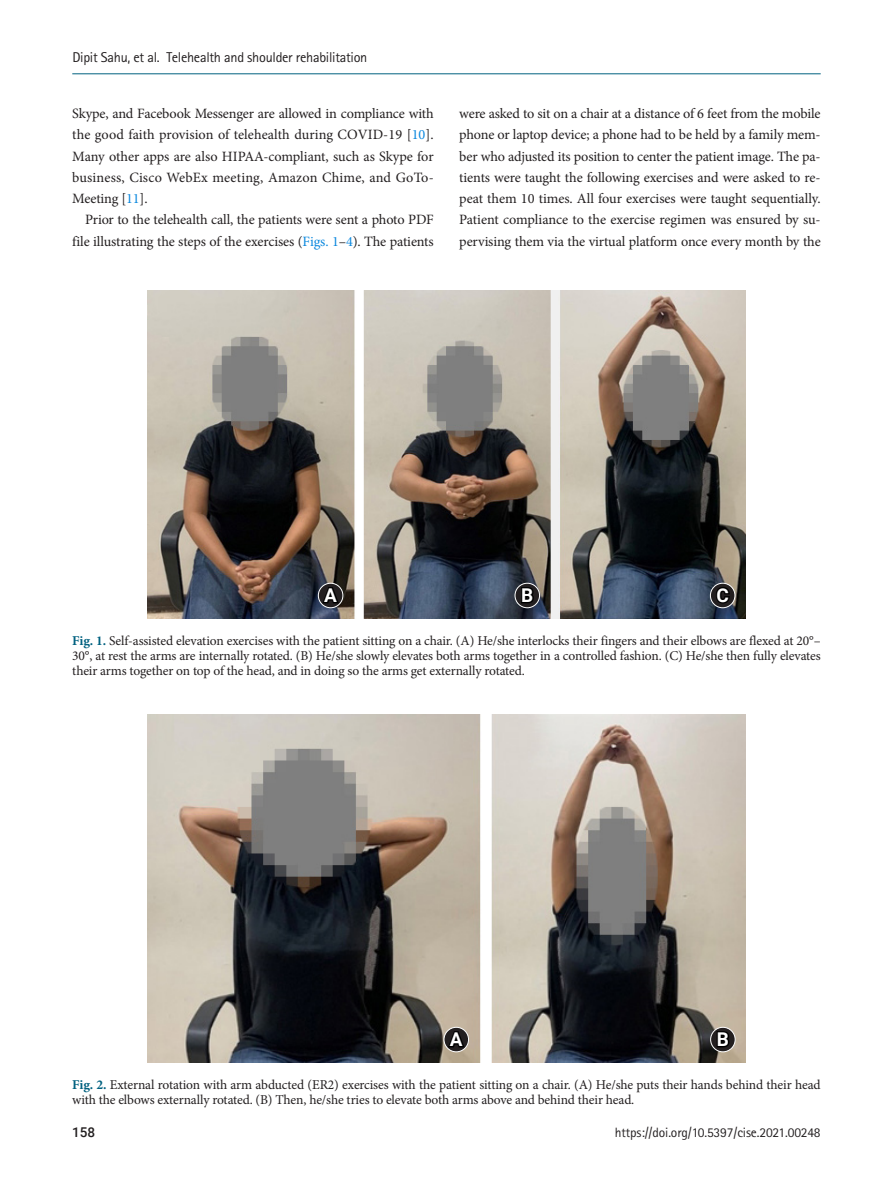
<style>
.page{position:relative;width:893px;height:1191px;background:#fff}
.page>*{position:absolute;margin:0;border:0;box-sizing:border-box;transform-origin:0 0}
.t1{font:700 18.9px "Roboto";color:#fff}
.body{font:14.25px/21.3px "Minion Pro";letter-spacing:-.01em;color:#231f20;text-align:justify}
.t2{font:14.25px "Rotis Sans Serif Std";letter-spacing:-.02em;color:#231f20}
.fig-caption{font:13.5px/15px "Minion Pro";letter-spacing:-.01em;color:#231f20;text-align:justify}
.t3{font:13.5px "Rotis Sans Serif Std";letter-spacing:-.01em;color:#231f20}
.t4{font:500 13.5px "Roboto";color:#231f20}
.s1{color:#0b88de}
.s2{font-weight:700;color:#006180}
</style>
<div class="page">
<img style="left:147px;top:291px;width:599px;height:327px">
<img style="left:147px;top:714px;width:599px;height:348px">
<svg style="left:318px;top:583px;width:25px;height:25px"></svg>
<div style="left:318px;top:583px;width:25px;height:25px;border:1px solid #fff;border-radius:50%"></div>
<svg style="left:320px;top:585px;width:21px;height:20px"></svg>
<svg style="left:515px;top:583px;width:25px;height:25px"></svg>
<div style="left:514px;top:583px;width:26px;height:25px;border:1px solid #fff;border-radius:50%"></div>
<svg style="left:520px;top:585px;width:16px;height:20px"></svg>
<svg style="left:711px;top:1027px;width:24px;height:24px"></svg>
<div style="left:710px;top:1026px;width:26px;height:26px;border:1px solid #fff;border-radius:50%"></div>
<svg style="left:715px;top:1029px;width:16px;height:19px"></svg>
<svg style="left:444px;top:1027px;width:25px;height:24px"></svg>
<div style="left:443px;top:1026px;width:26px;height:26px;border:1px solid #fff;border-radius:50%"></div>
<svg style="left:446px;top:1029px;width:21px;height:20px"></svg>
<svg style="left:710px;top:583px;width:25px;height:25px"></svg>
<div style="left:710px;top:583px;width:25px;height:25px;border:1px solid #fff;border-radius:50%"></div>
<svg style="left:714px;top:585px;width:17px;height:20px"></svg>
<hr style="left:72px;top:73px;width:749px;height:1px;background:#006180">
<p class="t2" style="left:72px;top:49px;width:297px">Dipit Sahu, et al. Telehealth and shoulder rehabilitation</p>
<p class="body" style="left:72px;top:103px;width:363px">Skype, and Facebook Messenger are allowed in compliance with the good faith provision of telehealth during COVID-19 [<span class="s1">10</span>].<br>Many other apps are also HIPAA-compliant, such as Skype for business, Cisco WebEx meeting, Amazon Chime, and GoTo-Meeting [<span class="s1">11</span>].</p>
<p class="body" style="left:72px;top:209px;width:363px;text-align:right">Prior to the telehealth call, the patients were sent a photo PDF file illustrating the steps of the exercises (<span class="s1">Figs. 1</span>–<span class="s1">4</span>). The patients</p>
<p class="body" style="left:459px;top:103px;width:363px">were asked to sit on a chair at a distance of 6 feet from the mobile phone or laptop device; a phone had to be held by a family mem&shy;ber who adjusted its position to center the patient image. The pa&shy;tients were taught the following exercises and were asked to re&shy;peat them 10 times. All four exercises were taught sequentially.<br>Patient compliance to the exercise regimen was ensured by su&shy;pervising them via the virtual platform once every month by the</p>
<p class="t1" style="left:324px;top:582px;width:14px">A</p>
<p class="t1" style="left:521px;top:582px;width:14px">B</p>
<p class="t1" style="left:716px;top:582px;width:14px">C</p>
<p class="fig-caption" style="left:72px;top:633px;width:750px"><span class="s2">Fig. 1.</span> Self-assisted elevation exercises with the patient sitting on a chair. (A) He/she interlocks their fingers and their elbows are flexed at 20°– 30°, at rest the arms are internally rotated. (B) He/she slowly elevates both arms together in a controlled fashion. (C) He/she then fully elevates their arms together on top of the head, and in doing so the arms get externally rotated.</p>
<p class="t1" style="left:450px;top:1026px;width:14px">A</p>
<p class="t1" style="left:717px;top:1026px;width:14px">B</p>
<p class="fig-caption" style="left:72px;top:1076px;width:750px"><span class="s2">Fig. 2.</span> External rotation with arm abducted (ER2) exercises with the patient sitting on a chair. (A) He/she puts their hands behind their head with the elbows externally rotated. (B) Then, he/she tries to elevate both arms above and behind their head.</p>
<p class="t4" style="left:72px;top:1123px;width:25px">158</p>
<p class="t3" style="left:615px;top:1124px;width:207px">https://doi.org/10.5397/cise.2021.00248</p>
</div>
